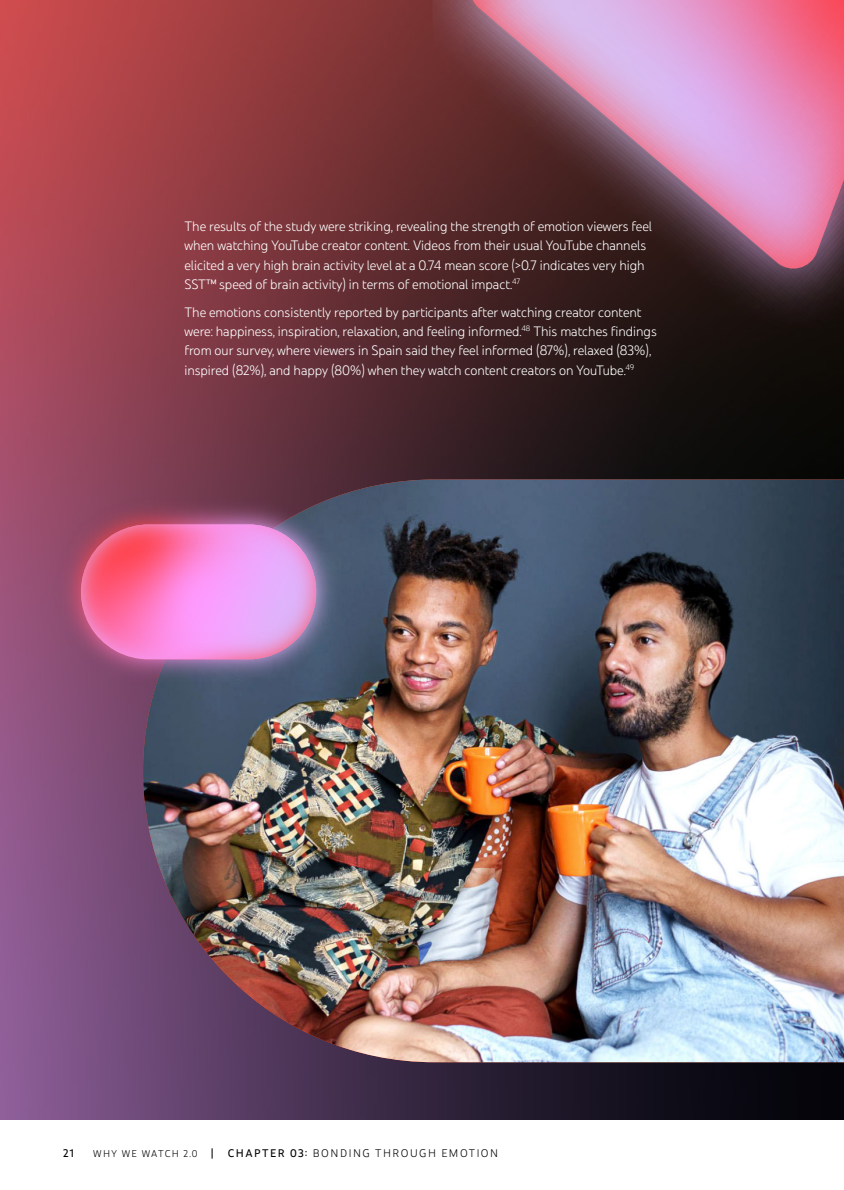
<style>
.page{position:relative;width:844px;height:1190px;background:#fff}
.page>*{position:absolute;margin:0;border:0;box-sizing:border-box;transform-origin:0 0}
.t1{font:300 14px/19.2px "You Tube Sans";color:#fff}
.t2{font:300 11.38px "You Tube Sans";letter-spacing:.135em;color:#000}
.t3{font:500 11.38px "You Tube Sans";color:#000}
.s1{font-size:10.15px}
.s2{font-weight:500}
</style>
<div class="page">
<img style="left:0;top:0;width:844px;height:1120px">
<img style="left:432px;top:0;width:412px;height:463px">
<img style="left:143px;top:480px;width:701px;height:582px">
<img style="left:34px;top:478px;width:328px;height:228px">
<p class="t1" style="left:184px;top:215px;width:469px">The results of the study were striking, revealing the strength of emotion viewers feel when watching YouTube creator content. Videos from their usual YouTube channels elicited a very high brain activity level at a 0.74 mean score (&gt;0.7 indicates very high SST™ speed of brain activity) in terms of emotional impact.<sup>47</sup></p>
<p class="t1" style="left:184px;top:301px;width:474px">The emotions consistently reported by participants after watching creator content were: happiness, inspiration, relaxation, and feeling informed.<sup>48</sup> This matches findings from our survey, where viewers in Spain said they feel informed (87%), relaxed (83%), inspired (82%), and happy (80%) when they watch content creators on YouTube.<sup>49</sup></p>
<p class="t3" style="left:63px;top:1145px;width:12px">21</p>
<p class="t2" style="left:93px;top:1145px;width:406px"><span class="s1">WHY WE WATCH 2.0</span> <span class="s2">| CHAPTER 03:</span> BONDING THROUGH EMOTION</p>
</div>
